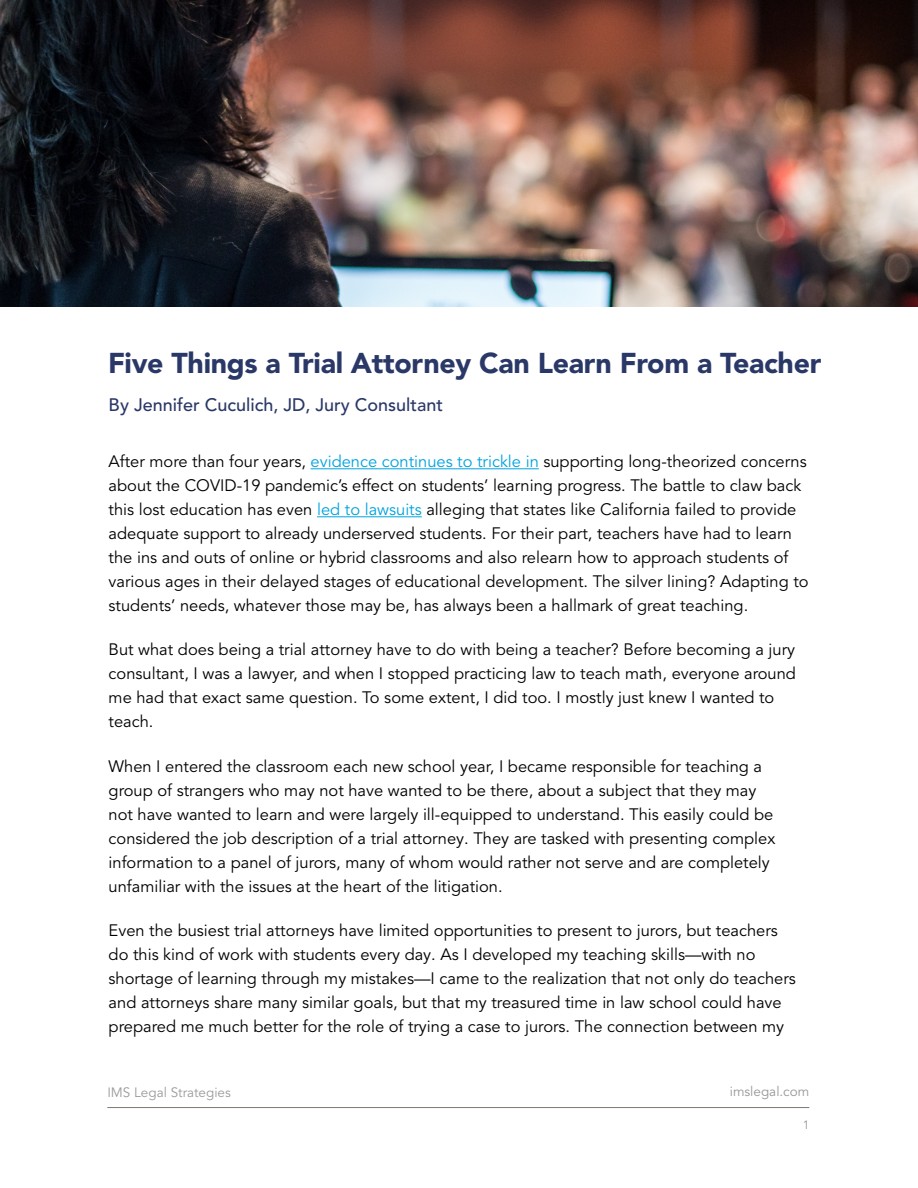
<style>
.page{position:relative;width:918px;height:1188px;background:#fff}
.page>*{position:absolute;margin:0;border:0;box-sizing:border-box;transform-origin:0 0}
.t1{font:900 28.5px "Avenir LT Pro";letter-spacing:-.01em;color:#2a3867}
.t2{font:500 18px "Avenir LT Pro";color:#2a3867}
.t3{font:16.5px/24px "Avenir LT Pro";color:#000}
.t4{font:13.5px "Avenir LT Pro";color:#999b9e}
.t5{font:13.5px "Avenir LT Pro";color:#969797}
.t6{font:12px "Avenir LT Pro";color:#969797}
.s1{color:#00a3e0}
</style>
<div class="page">
<hr style="left:107px;top:1107px;width:702px;height:1px;background:#7e7772">
<hr style="left:311px;top:468px;width:228px;height:1px;background:#00a3e0">
<hr style="left:317px;top:516px;width:105px;height:1px;background:#00a3e0">
<img style="left:0;top:0;width:918px;height:307px">
<h1 class="t1" style="left:108px;top:346px;width:715px">Five Things a Trial Attorney Can Learn From a Teacher</h1>
<p class="t2" style="left:109px;top:394px;width:336px">By Jennifer Cuculich, JD, Jury Consultant</p>
<p class="t3" style="left:109px;top:450px;width:702px">After more than four years, <span class="s1">evidence continues to trickle in</span> supporting long-theorized concerns about the COVID-19 pandemic’s effect on students’ learning progress. The battle to claw back this lost education has even <span class="s1">led to lawsuits</span> alleging that states like California failed to provide adequate support to already underserved students. For their part, teachers have had to learn the ins and outs of online or hybrid classrooms and also relearn how to approach students of various ages in their delayed stages of educational development. The silver lining? Adapting to students’ needs, whatever those may be, has always been a hallmark of great teaching.</p>
<p class="t3" style="left:109px;top:638px;width:689px">But what does being a trial attorney have to do with being a teacher? Before becoming a jury consultant, I was a lawyer, and when I stopped practicing law to teach math, everyone around me had that exact same question. To some extent, I did too. I mostly just knew I wanted to teach.</p>
<p class="t3" style="left:109px;top:754px;width:668px">When I entered the classroom each new school year, I became responsible for teaching a group of strangers who may not have wanted to be there, about a subject that they may not have wanted to learn and were largely ill-equipped to understand. This easily could be considered the job description of a trial attorney. They are tasked with presenting complex information to a panel of jurors, many of whom would rather not serve and are completely unfamiliar with the issues at the heart of the litigation.</p>
<p class="t3" style="left:109px;top:919px;width:689px">Even the busiest trial attorneys have limited opportunities to present to jurors, but teachers do this kind of work with students every day. As I developed my teaching skills—with no shortage of learning through my mistakes—I came to the realization that not only do teachers and attorneys share many similar goals, but that my treasured time in law school could have prepared me much better for the role of trying a case to jurors. The connection between my</p>
<p class="t4" style="left:107px;top:1084px;width:125px">IMS Legal Strategies</p>
<p class="t5" style="left:730px;top:1084px;width:81px">imslegal.com</p>
<p class="t6" style="left:803px;top:1118px;width:8px">1</p>
</div>
